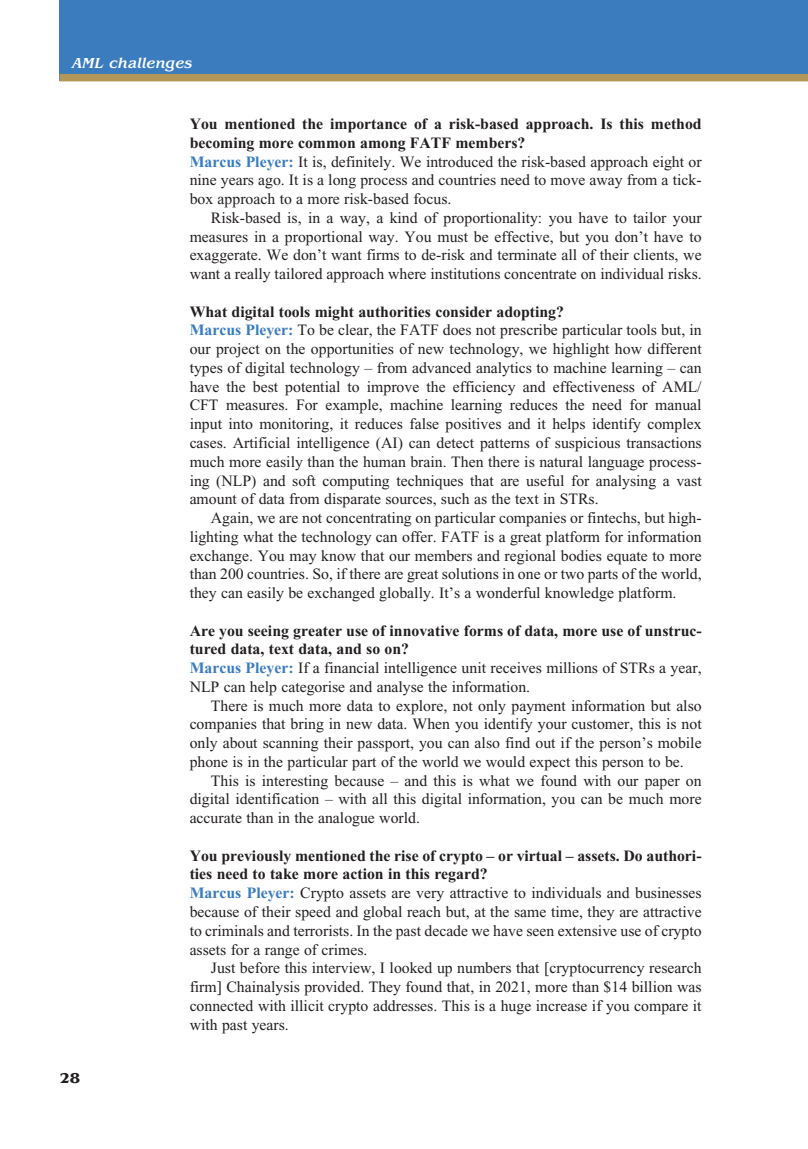
<style>
.page{position:relative;width:808px;height:1149px;background:#fff}
.page>*{position:absolute;margin:0;border:0;box-sizing:border-box;transform-origin:0 0}
.Bodytext{font:15.75px/18.8px "Times New Roman PS Std";color:#231f20;text-align:justify}
.Bodytext-2{font:700 15.75px/18.8px "Times New Roman PS Std";color:#231f20}
.t1{font:italic 500 15px "Benguiat Std";color:#fff}
.t2{font:700 15px "Benguiat Std";color:#231f20}
.s1{font-weight:700;color:#3b7cbf}
</style>
<div class="page">
<div style="left:60px;top:0;width:748px;height:81px;background:#3b7cbf"></div>
<div style="left:60px;top:74px;width:748px;height:7px;background:#b39758"></div>
<p class="t1" style="left:72px;top:55px;width:122px">AML challenges</p>
<p class="t2" style="left:60px;top:1068px;width:22px">28</p>
<p class="Bodytext-2" style="left:190px;top:115px;width:513px">You mentioned the importance of a risk-based approach. Is this method becoming more common among FATF members?</p>
<p class="Bodytext" style="left:190px;top:153px;width:513px"><span class="s1">Marcus Pleyer:</span> It is, definitely. We introduced the risk-based approach eight or nine years ago. It is a long process and countries need to move away from a tick&shy;box approach to a more risk-based focus.</p>
<p class="Bodytext" style="left:190px;top:209px;width:514px;text-indent:21px">Risk-based is, in a way, a kind of proportionality: you have to tailor your measures in a proportional way. You must be effective, but you don’t have to exaggerate. We don’t want firms to de-risk and terminate all of their clients, we want a really tailored approach where institutions concentrate on individual risks.</p>
<p class="Bodytext-2" style="left:190px;top:303px;width:376px">What digital tools might authorities consider adopting?</p>
<p class="Bodytext" style="left:190px;top:321px;width:514px"><span class="s1">Marcus Pleyer:</span> To be clear, the FATF does not prescribe particular tools but, in our project on the opportunities of new technology, we highlight how different types of digital technology – from advanced analytics to machine learning – can have the best potential to improve the efficiency and effectiveness of AML/ CFT measures. For example, machine learning reduces the need for manual input into monitoring, it reduces false positives and it helps identify complex cases. Artificial intelligence (AI) can detect patterns of suspicious transactions much more easily than the human brain. Then there is natural language process&shy;ing (NLP) and soft computing techniques that are useful for analysing a vast amount of data from disparate sources, such as the text in STRs.</p>
<p class="Bodytext" style="left:190px;top:509px;width:514px;text-indent:21px">Again, we are not concentrating on particular companies or fintechs, but high&shy;lighting what the technology can offer. FATF is a great platform for information exchange. You may know that our members and regional bodies equate to more than 200 countries. So, if there are great solutions in one or two parts of the world, they can easily be exchanged globally. It’s a wonderful knowledge platform.</p>
<p class="Bodytext-2" style="left:190px;top:621px;width:513px">Are you seeing greater use of innovative forms of data, more use of unstruc&shy;tured data, text data, and so on?</p>
<p class="Bodytext" style="left:190px;top:659px;width:513px"><span class="s1">Marcus Pleyer:</span> If a financial intelligence unit receives millions of STRs a year,<br>NLP can help categorise and analyse the information.</p>
<p class="Bodytext" style="left:190px;top:696px;width:513px;text-indent:21px">There is much more data to explore, not only payment information but also companies that bring in new data. When you identify your customer, this is not only about scanning their passport, you can also find out if the person’s mobile phone is in the particular part of the world we would expect this person to be.</p>
<p class="Bodytext" style="left:190px;top:771px;width:514px;text-indent:21px">This is interesting because – and this is what we found with our paper on digital identification – with all this digital information, you can be much more accurate than in the analogue world.</p>
<p class="Bodytext-2" style="left:190px;top:846px;width:513px">You previously mentioned the rise of crypto – or virtual – assets. Do authori&shy;ties need to take more action in this regard?</p>
<p class="Bodytext" style="left:190px;top:884px;width:514px"><span class="s1">Marcus Pleyer:</span> Crypto assets are very attractive to individuals and businesses because of their speed and global reach but, at the same time, they are attractive to criminals and terrorists. In the past decade we have seen extensive use of crypto assets for a range of crimes.</p>
<p class="Bodytext" style="left:190px;top:959px;width:514px;text-indent:21px">Just before this interview, I looked up numbers that [cryptocurrency research firm] Chainalysis provided. They found that, in 2021, more than $14 billion was connected with illicit crypto addresses. This is a huge increase if you compare it with past years.</p>
</div>
